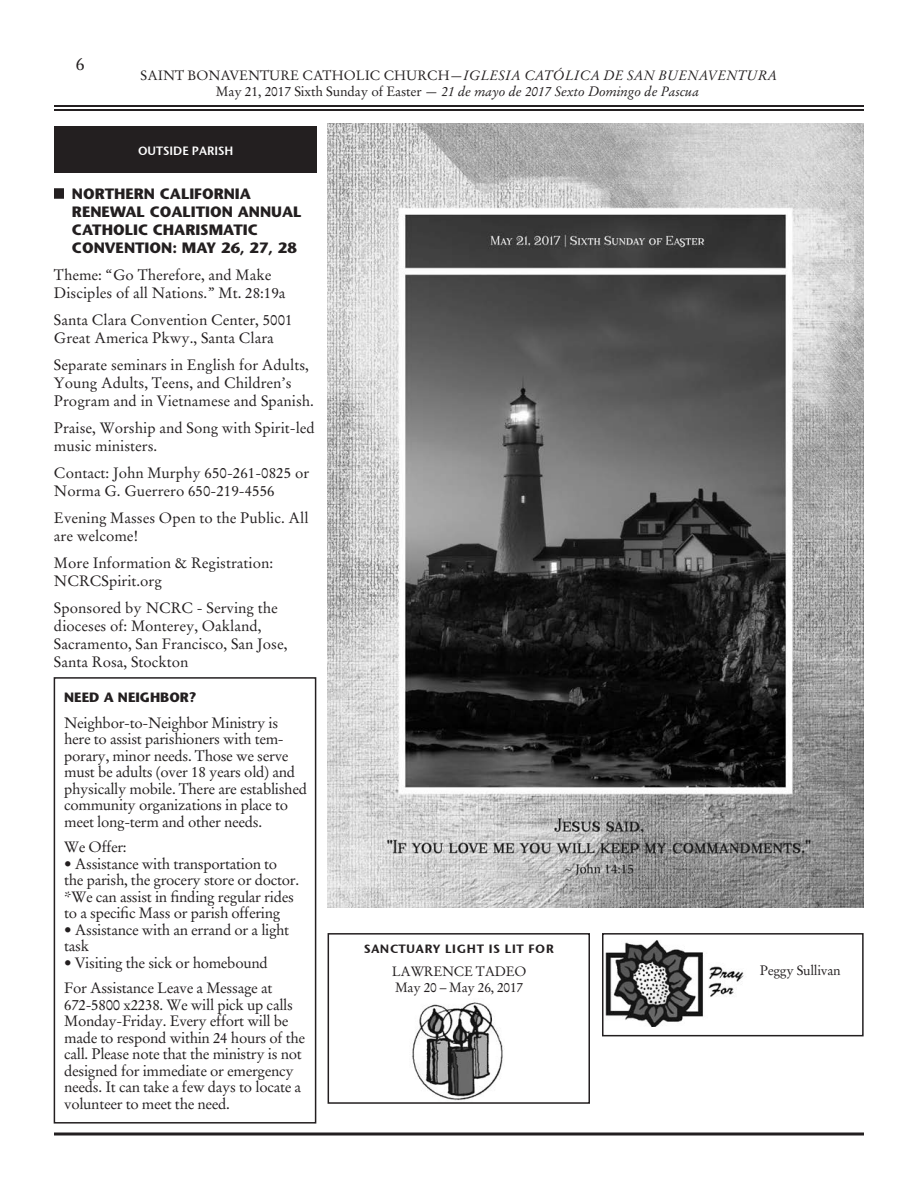
<style>
.page{position:relative;width:918px;height:1188px;background:#fff}
.page>*{position:absolute;margin:0;border:0;box-sizing:border-box;transform-origin:0 0}
.t1{font:18px "Stempel Garamond";color:#231f20}
.t2{font:15px/16.5px "Stempel Garamond";letter-spacing:-.02em;color:#231f20}
.t3{font:15px/18px "Stempel Garamond";color:#231f20}
.t4{font:700 15px/18px "Stone Sans";color:#231f20}
.t5{font:15px "Stone Sans Sem SCITCTT Semi";color:#231f20}
.t6{font:italic 13.5px/16.2px "Stempel Garamond";letter-spacing:-.01em;color:#231f20;text-align:center}
.t7{font:13.5px/16.5px "Stempel Garamond";letter-spacing:-.02em;color:#231f20}
.t8{font:700 13.5px "Stone Sans";color:#231f20}
.t9{font:12px "Stone Sans Sem ITCTT Semi";color:#fff}
.s1{font-style:normal}
</style>
<div class="page">
<hr style="left:54px;top:105px;width:810px;height:2px;background:#231f20">
<hr style="left:54px;top:109px;width:810px;height:2px;background:#231f20">
<svg style="left:54px;top:1132px;width:810px;height:4px;background:#595657"></svg>
<div style="left:602px;top:933px;width:262px;height:103px;border:2px solid #231f20"></div>
<img style="left:604px;top:940px;width:140px;height:90px">
<img style="left:412px;top:1002px;width:91px;height:99px">
<div style="left:328px;top:933px;width:262px;height:171px;border:2px solid #231f20"></div>
<div style="left:54px;top:126px;width:262px;height:46px;background:#231f20"></div>
<div style="left:54px;top:188px;width:10px;height:11px;background:#231f20"></div>
<div style="left:54px;top:677px;width:262px;height:447px;border:2px solid #231f20"></div>
<img style="left:328px;top:124px;width:536px;height:783px">
<p class="t1" style="left:76px;top:53px;width:10px">6</p>
<p class="t6" style="left:141px;top:67px;width:638px"><span class="s1">SAINT BONAVENTURE CATHOLIC CHURCH</span>—IGLESIA CATÓLICA DE SAN BUENAVENTURA<br><span class="s1">May 21, 2017 Sixth Sunday of Easter</span> — 21 de mayo de 2017 Sexto Domingo de Pascua</p>
<p class="t9" style="left:138px;top:143px;width:97px">OUTSIDE PARISH</p>
<p class="t4" style="left:72px;top:185px;width:231px">NORTHERN CALIFORNIA<br>RENEWAL COALITION ANNUAL<br>CATHOLIC CHARISMATIC<br>CONVENTION: MAY 26, 27, 28</p>
<p class="t3" style="left:54px;top:266px;width:233px">Theme: “Go Therefore, and Make<br>Disciples of all Nations.” Mt. 28:19a</p>
<p class="t3" style="left:54px;top:311px;width:240px">Santa Clara Convention Center, 5001<br>Great America Pkwy., Santa Clara</p>
<p class="t3" style="left:54px;top:356px;width:262px">Separate seminars in English for Adults,<br>Young Adults, Teens, and Children’s<br>Program and in Vietnamese and Spanish.</p>
<p class="t3" style="left:54px;top:419px;width:262px">Praise, Worship and Song with Spirit-led music ministers.</p>
<p class="t3" style="left:54px;top:464px;width:257px">Contact: John Murphy 650-261-0825 or<br>Norma G. Guerrero 650-219-4556</p>
<p class="t3" style="left:54px;top:509px;width:256px">Evening Masses Open to the Public. All are welcome!</p>
<p class="t3" style="left:54px;top:554px;width:221px">More Information &amp; Registration:<br>NCRCSpirit.org</p>
<p class="t3" style="left:54px;top:599px;width:235px">Sponsored by NCRC - Serving the dioceses of: Monterey, Oakland,<br>Sacramento, San Francisco, San Jose,<br>Santa Rosa, Stockton</p>
<p class="t8" style="left:64px;top:689px;width:134px">NEED A NEIGHBOR?</p>
<p class="t2" style="left:64px;top:714px;width:244px">Neighbor-to-Neighbor Ministry is here to assist parishioners with tem&shy;porary, minor needs. Those we serve must be adults (over 18 years old) and physically mobile. There are established community organizations in place to meet long-term and other needs.</p>
<p class="t2" style="left:64px;top:839px;width:64px">We Offer:</p>
<p class="t2" style="left:64px;top:855px;width:236px">• Assistance with transportation to the parish, the grocery store or doctor. *We can assist in finding regular rides to a specific Mass or parish offering</p>
<p class="t2" style="left:64px;top:921px;width:227px">• Assistance with an errand or a light task</p>
<p class="t2" style="left:64px;top:950px;width:210px;line-height:25.5px">• Visiting the sick or homebound<br>For Assistance Leave a Message at</p>
<p class="t2" style="left:64px;top:996px;width:243px">672-5800 x2238. We will pick up calls Monday-Friday. Every effort will be made to respond within 24 hours of the call. Please note that the ministry is not designed for immediate or emergency needs. It can take a few days to locate a volunteer to meet the need.</p>
<p class="t5" style="left:364px;top:939px;width:192px">sanctuary light is lit for</p>
<p class="t7" style="left:392px;top:963px;width:136px">LAWRENCE TADEO<br>May 20 – May 26, 2017</p>
<p class="t7" style="left:760px;top:963px;width:82px">Peggy Sullivan</p>
</div>
